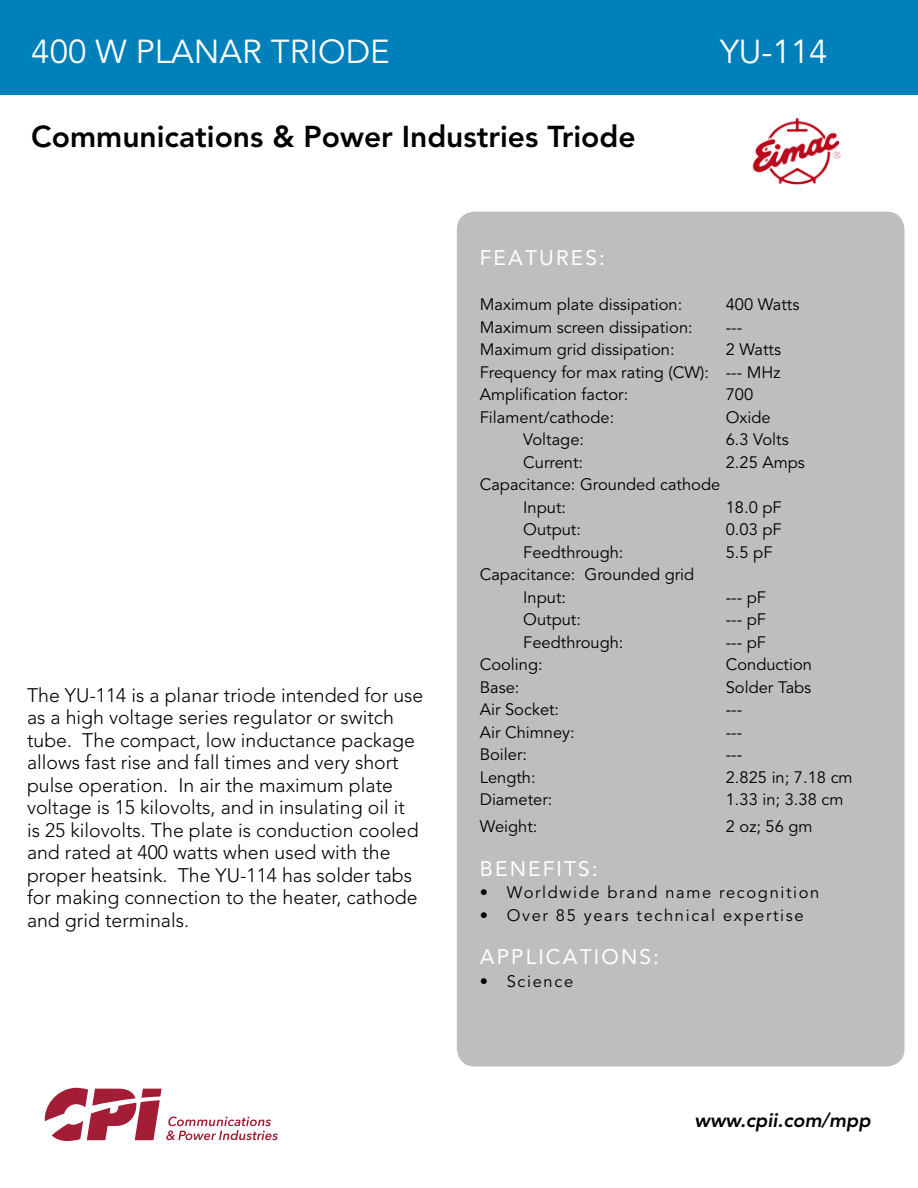
<style>
.page{position:relative;width:918px;height:1188px;background:#fff}
.page>*{position:absolute;margin:0;border:0;box-sizing:border-box;transform-origin:0 0}
.t1{font:33px "Avenir LT Pro";color:#fff}
.t2{font:800 30px "Avenir LT Pro";color:#000}
.t3{font:21px "Avenir LT Pro";letter-spacing:.1em;color:#fff}
.t4{font:300 19.5px/22.5px "Avenir LT Pro";color:#000}
.t5{font:italic 800 19.5px "Avenir LT Pro";color:#000}
.t6{font:16.5px/22.5px "Avenir LT Pro";color:#000}
.t7{font:16.5px "Avenir LT Pro";letter-spacing:.1em;color:#000}
</style>
<div class="page">
<div style="left:0;top:0;width:918px;height:94px;background:#0080bb"></div>
<svg style="left:45px;top:1088px;width:233px;height:53px"></svg>
<div style="left:457px;top:212px;width:447px;height:854px;background:#bcbec0;border-radius:18px"></div>
<img style="left:752px;top:118px;width:89px;height:67px">
<h1 class="t1" style="left:31px;top:32px;width:360px">400 W PLANAR TRIODE</h1>
<h1 class="t1" style="left:720px;top:32px;width:109px">YU-114</h1>
<h2 class="t2" style="left:31px;top:119px;width:606px">Communications &amp; Power Industries Triode</h2>
<p class="t3" style="left:480px;top:245px;width:127px">FEATURES:</p>
<p class="t6" style="left:480px;top:294px;width:204px">Maximum plate dissipation:</p>
<p class="t6" style="left:726px;top:294px;width:75px">400 Watts</p>
<p class="t6" style="left:480px;top:316px;width:215px">Maximum screen dissipation:</p>
<p class="t6" style="left:726px;top:316px;width:18px">---</p>
<p class="t6" style="left:480px;top:339px;width:196px">Maximum grid dissipation:</p>
<p class="t6" style="left:480px;top:339px;width:303px;text-align:justify;text-indent:246px">2 Watts Frequency for max rating (CW): --- MHz Amplification factor:</p>
<p class="t6" style="left:726px;top:384px;width:29px">700</p>
<p class="t6" style="left:480px;top:406px;width:136px">Filament/cathode:</p>
<p class="t6" style="left:726px;top:406px;width:46px">Oxide</p>
<p class="t6" style="left:523px;top:429px;width:62px">Voltage:</p>
<p class="t6" style="left:726px;top:429px;width:64px">6.3 Volts</p>
<p class="t6" style="left:523px;top:451px;width:61px">Current:</p>
<p class="t6" style="left:726px;top:451px;width:81px">2.25 Amps</p>
<p class="t6" style="left:523px;top:474px;width:199px;text-indent:-43px">Capacitance: Grounded cathode<br>Input:</p>
<p class="t6" style="left:726px;top:496px;width:57px">18.0 pF</p>
<p class="t4" style="left:27px;top:684px;width:398px">The YU-114 is a planar triode intended for use as a high voltage series regulator or switch tube. The compact, low inductance package allows fast rise and fall times and very short pulse operation. In air the maximum plate voltage is 15 kilovolts, and in insulating oil it<br>is 25 kilovolts. The plate is conduction cooled and rated at 400 watts when used with the proper heatsink. The YU-114 has solder tabs for making connection to the heater, cathode and grid terminals.</p>
<p class="t6" style="left:523px;top:519px;width:59px">Output:</p>
<p class="t6" style="left:726px;top:519px;width:57px">0.03 pF</p>
<p class="t6" style="left:523px;top:541px;width:102px">Feedthrough:</p>
<p class="t6" style="left:726px;top:541px;width:48px">5.5 pF</p>
<p class="t6" style="left:523px;top:564px;width:173px;text-indent:-43px">Capacitance: Grounded grid<br>Input:</p>
<p class="t6" style="left:726px;top:586px;width:42px">--- pF</p>
<p class="t6" style="left:523px;top:609px;width:59px">Output:</p>
<p class="t6" style="left:726px;top:609px;width:42px">--- pF</p>
<p class="t6" style="left:523px;top:631px;width:102px">Feedthrough:</p>
<p class="t6" style="left:726px;top:631px;width:42px">--- pF</p>
<p class="t6" style="left:480px;top:654px;width:64px">Cooling:</p>
<p class="t6" style="left:726px;top:654px;width:88px">Conduction</p>
<p class="t6" style="left:480px;top:676px;width:41px">Base:</p>
<p class="t6" style="left:726px;top:676px;width:87px">Solder Tabs</p>
<p class="t6" style="left:480px;top:699px;width:81px">Air Socket:</p>
<p class="t6" style="left:726px;top:699px;width:18px">---</p>
<p class="t6" style="left:480px;top:721px;width:97px">Air Chimney:</p>
<p class="t6" style="left:726px;top:721px;width:18px">---</p>
<p class="t6" style="left:480px;top:744px;width:49px">Boiler:</p>
<p class="t6" style="left:726px;top:744px;width:18px">---</p>
<p class="t6" style="left:480px;top:766px;width:57px">Length:</p>
<p class="t6" style="left:726px;top:766px;width:128px">2.825 in; 7.18 cm</p>
<p class="t6" style="left:480px;top:789px;width:74px">Diameter:</p>
<p class="t6" style="left:726px;top:789px;width:119px">1.33 in; 3.38 cm</p>
<p class="t6" style="left:480px;top:816px;width:59px">Weight:</p>
<p class="t6" style="left:726px;top:816px;width:88px">2 oz; 56 gm</p>
<p class="t3" style="left:480px;top:856px;width:119px">BENEFITS:</p>
<p class="t7" style="left:480px;top:883px;width:341px">• Worldwide brand name recognition</p>
<p class="t7" style="left:480px;top:905px;width:325px">• Over 85 years technical expertise</p>
<p class="t3" style="left:480px;top:944px;width:181px">APPLICATIONS:</p>
<p class="t7" style="left:480px;top:971px;width:95px">• Science</p>
<p class="t5" style="left:695px;top:1109px;width:178px">www.cpii.com/mpp</p>
</div>
